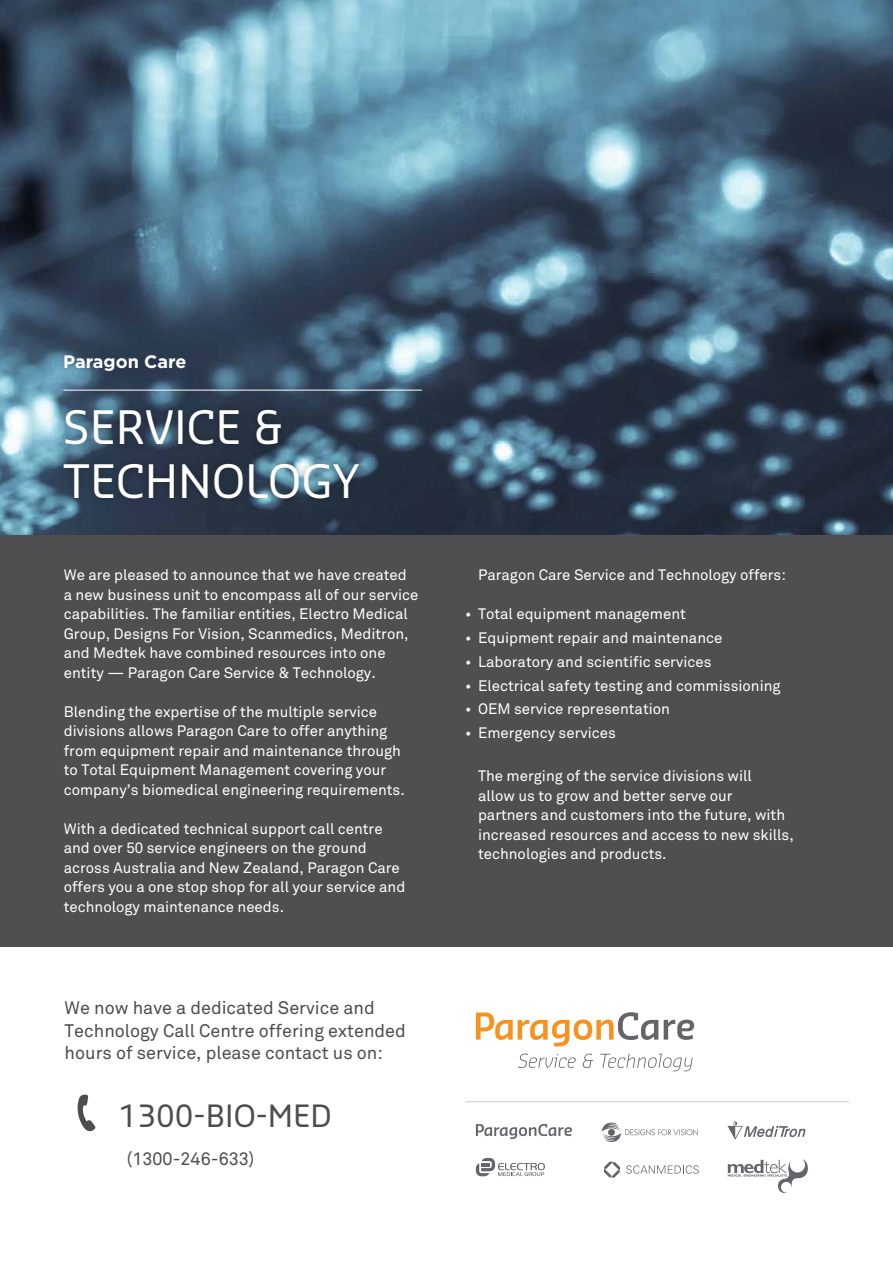
<style>
.page{position:relative;width:893px;height:1263px;background:#fff}
.page>*{position:absolute;margin:0;border:0;box-sizing:border-box;transform-origin:0 0}
.t1{font:45px/54px "Sansa Pro";color:#fff}
.t2{font:30px "Sansa Pro";color:#4d4d4f}
.t3{font:18px/22.5px "Akkurat";color:#4d4d4f}
.t4{font:700 18px "Gotham";color:#fff}
.t5{font:15px/19.5px "Akkurat";color:#fff}
</style>
<div class="page">
<div style="left:0;top:533px;width:893px;height:413px;background:#4d4d4f"></div>
<img style="left:0;top:0;width:892px;height:535px">
<hr style="left:63px;top:390px;width:359px;height:1px;background:#fff">
<div style="left:56px;top:402px;width:310px;height:104px;background:#000;opacity:.3"></div>
<svg style="left:476px;top:1158px;width:69px;height:18px"></svg>
<svg style="left:602px;top:1122px;width:96px;height:20px"></svg>
<svg style="left:727px;top:1121px;width:78px;height:19px"></svg>
<svg style="left:626px;top:1165px;width:73px;height:9px"></svg>
<svg style="left:604px;top:1161px;width:16px;height:16px"></svg>
<svg style="left:476px;top:1124px;width:96px;height:15px"></svg>
<svg style="left:728px;top:1159px;width:80px;height:34px"></svg>
<svg style="left:476px;top:1012px;width:182px;height:34px"></svg>
<svg style="left:664px;top:1019px;width:30px;height:21px"></svg>
<svg style="left:518px;top:1053px;width:58px;height:15px"></svg>
<svg style="left:582px;top:1053px;width:11px;height:15px"></svg>
<svg style="left:600px;top:1054px;width:93px;height:17px"></svg>
<svg style="left:77px;top:1094px;width:19px;height:38px"></svg>
<hr style="left:465px;top:1101px;width:384px;height:1px;background:#c7c8ca">
<p class="t4" style="left:63px;top:351px;width:125px">Paragon Care</p>
<h1 class="t1" style="left:63px;top:399px;width:298px">SERVICE &amp;<br>TECHNOLOGY</h1>
<p class="t5" style="left:64px;top:566px;width:356px">We are pleased to announce that we have created a new business unit to encompass all of our service capabilities. The familiar entities, Electro Medical Group, Designs For Vision, Scanmedics, Meditron, and Medtek have combined resources into one entity — Paragon Care Service &amp; Technology.</p>
<p class="t5" style="left:64px;top:702px;width:343px">Blending the expertise of the multiple service divisions allows Paragon Care to offer anything from equipment repair and maintenance through to Total Equipment Management covering your company’s biomedical engineering requirements.</p>
<p class="t5" style="left:64px;top:819px;width:343px">With a dedicated technical support call centre and over 50 service engineers on the ground across Australia and New Zealand, Paragon Care offers you a one stop shop for all your service and technology maintenance needs.</p>
<p class="t3" style="left:65px;top:997px;width:343px">We now have a dedicated Service and<br>Technology Call Centre offering extended hours of service, please contact us on:</p>
<h2 class="t2" style="left:119px;top:1096px;width:215px">1300-BIO-MED</h2>
<p class="t3" style="left:127px;top:1147px;width:129px">(1300-246-633)</p>
<p class="t5" style="left:478px;top:566px;width:309px">Paragon Care Service and Technology offers:</p>
<p class="t5" style="left:465px;top:605px;width:222px">• Total equipment management</p>
<p class="t5" style="left:465px;top:628px;width:259px">• Equipment repair and maintenance</p>
<p class="t5" style="left:465px;top:652px;width:248px">• Laboratory and scientific services</p>
<p class="t5" style="left:465px;top:676px;width:317px">• Electrical safety testing and commissioning</p>
<p class="t5" style="left:465px;top:700px;width:206px">• OEM service representation</p>
<p class="t5" style="left:465px;top:723px;width:152px">• Emergency services</p>
<p class="t5" style="left:478px;top:767px;width:317px">The merging of the service divisions will<br>allow us to grow and better serve our partners and customers into the future, with increased resources and access to new skills, technologies and products.</p>
</div>
